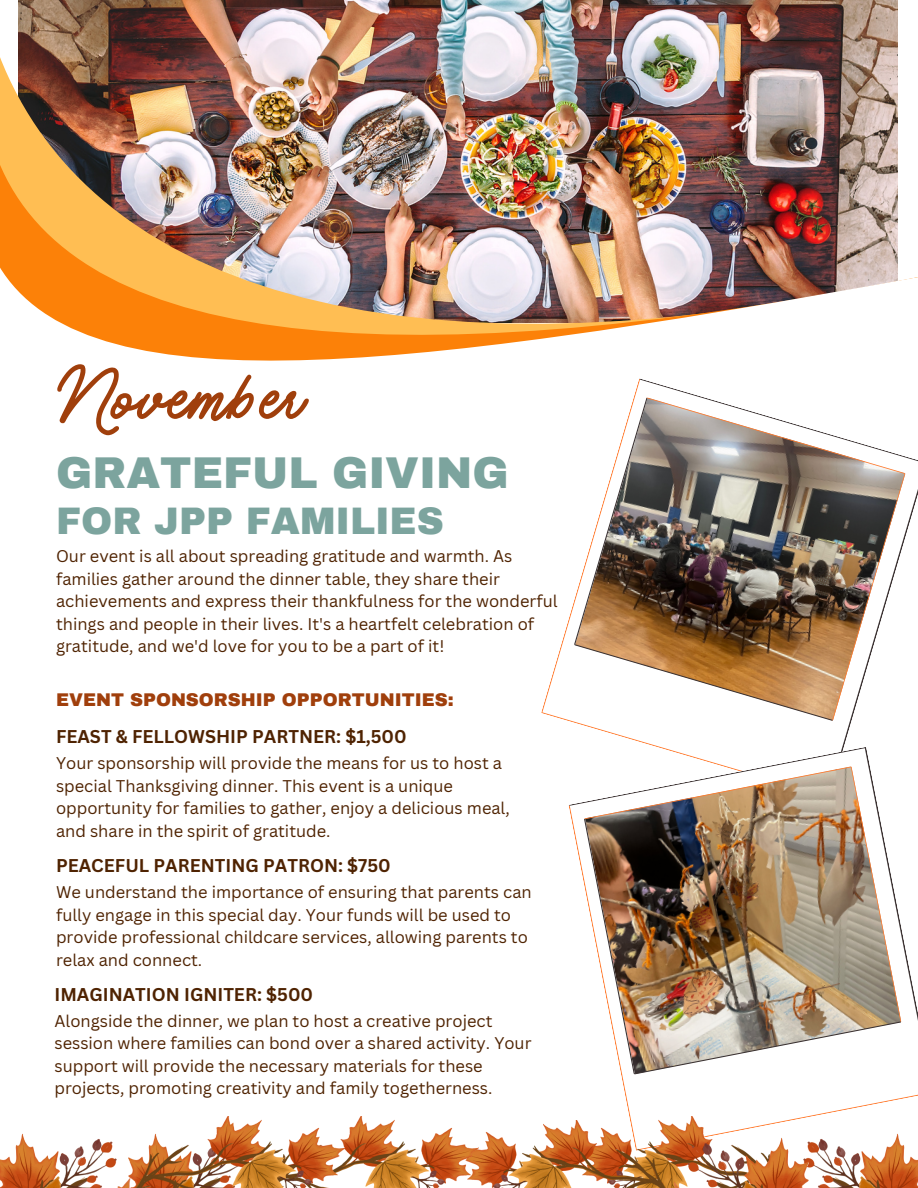
<style>
.page{position:relative;width:918px;height:1188px;background:#fff}
.page>*{position:absolute;margin:0;border:0;box-sizing:border-box;transform-origin:0 0}
.t1{font:78.15px "Vintage Rotter";letter-spacing:.02em;color:#a03f0c}
.t2{font:900 43.5px "Archivo";color:#7ca49e}
.t3{font:900 37.5px "Archivo";color:#7ca49e}
.t4{font:700 18px "Canva Sans";color:#4f2302}
.t5{font:900 18px "Archivo";color:#a03f0c}
.t6{font:16.5px/22.5px "Canva Sans";color:#4f2302}
</style>
<div class="page">
<img style="left:19px;top:0;width:878px;height:44px">
<img style="left:0;top:44px;width:898px;height:108px">
<img style="left:0;top:152px;width:898px;height:107px">
<img style="left:0;top:259px;width:918px;height:102px">
<img style="left:574px;top:378px;width:344px;height:369px">
<img style="left:569px;top:747px;width:349px;height:346px">
<img style="left:575px;top:1117px;width:343px;height:71px">
<img style="left:478px;top:1121px;width:331px;height:67px">
<img style="left:345px;top:1117px;width:133px;height:71px">
<img style="left:0;top:1117px;width:345px;height:71px">
<p class="t1" style="left:56px;top:348px;width:249px">November</p>
<p class="t2" style="left:56px;top:450px;width:454px">GRATEFUL GIVING</p>
<h4 class="t3" style="left:56px;top:501px;width:389px">FOR JPP FAMILIES</h4>
<p class="t6" style="left:56px;top:544px;width:503px">Our event is all about spreading gratitude and warmth. As families gather around the dinner table, they share their achievements and express their thankfulness for the wonderful things and people in their lives. It's a heartfelt celebration of gratitude, and we'd love for you to be a part of it!</p>
<p class="t5" style="left:56px;top:690px;width:399px">EVENT SPONSORSHIP OPPORTUNITIES:</p>
<p class="t4" style="left:56px;top:724px;width:352px">FEAST &amp; FELLOWSHIP PARTNER: $1,500</p>
<h4 class="t6" style="left:56px;top:752px;width:455px">Your sponsorship will provide the means for us to host a special Thanksgiving dinner. This event is a unique opportunity for families to gather, enjoy a delicious meal, and share in the spirit of gratitude.</h4>
<p class="t4" style="left:56px;top:852px;width:336px">PEACEFUL PARENTING PATRON: $750</p>
<p class="t6" style="left:56px;top:880px;width:477px">We understand the importance of ensuring that parents can fully engage in this special day. Your funds will be used to provide professional childcare services, allowing parents to relax and connect.</p>
<h3 class="t4" style="left:54px;top:981px;width:260px">IMAGINATION IGNITER: $500</h3>
<h2 class="t6" style="left:54px;top:1009px;width:479px">Alongside the dinner, we plan to host a creative project session where families can bond over a shared activity. Your support will provide the necessary materials for these projects, promoting creativity and family togetherness.</h2>
</div>
